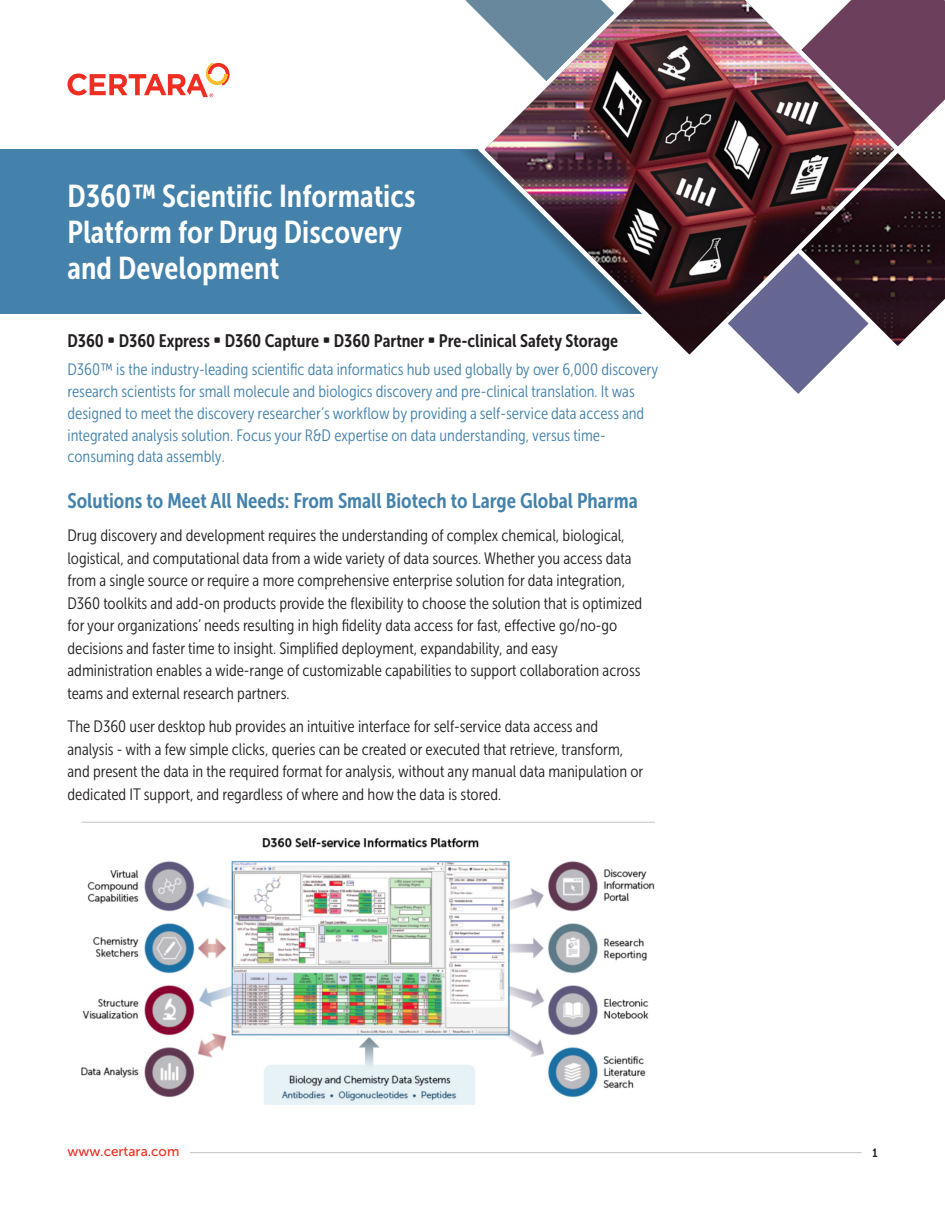
<style>
.page{position:relative;width:945px;height:1215px;background:#fff}
.page>*{position:absolute;margin:0;border:0;box-sizing:border-box;transform-origin:0 0}
.Brochure_Title{font:31.5px/36px "Museo Sans Cond 700";color:#fff}
.Brochure_Title-2{font:21px "Museo Sans Cond 700";color:#4482ac}
.Brochure_Title-3{font:18px "Museo Sans Cond 700";color:#231f20}
.Brochure_Title-4{font:16.5px/22.5px "Museo Sans Cond 300";color:#231f20}
.Brochure_Title-5{font:16.5px/21.8px "Museo Sans Cond 300";color:#4482ac}
.t1{font:13.5px "Museo Sans 500";color:#ee2e22}
.t2{font:12px "Museo Sans Cond 700";color:#231f20}
.s1{font-family:"Agency FB"}
</style>
<div class="page">
<hr style="left:190px;top:1152px;width:672px;height:1px;background:#c7c8ca">
<div style="left:0;top:150px;width:679px;height:164px;background:#4482ac"></div>
<svg style="left:68px;top:62px;width:162px;height:35px"></svg>
<img style="left:475px;top:0;width:243px;height:355px">
<img style="left:718px;top:0;width:227px;height:394px">
<img style="left:81px;top:821px;width:574px;height:283px">
<p class="Brochure_Title" style="left:68px;top:179px;width:349px">D360™ Scientific Informatics<br>Platform for Drug Discovery and Development</p>
<p class="Brochure_Title-3" style="left:68px;top:331px;width:552px">D360 <span class="s1">•</span> D360 Express <span class="s1">•</span> D360 Capture <span class="s1">•</span> D360 Partner <span class="s1">•</span> Pre-clinical Safety Storage</p>
<p class="Brochure_Title-5" style="left:68px;top:359px;width:592px">D360™ is the industry-leading scientific data informatics hub used globally by over 6,000 discovery research scientists for small molecule and biologics discovery and pre-clinical translation. It was designed to meet the discovery researcher’s workflow by providing a self-service data access and integrated analysis solution. Focus your R&amp;D expertise on data understanding, versus time&shy;consuming data assembly.</p>
<p class="Brochure_Title-2" style="left:68px;top:489px;width:572px">Solutions to Meet All Needs: From Small Biotech to Large Global Pharma</p>
<p class="Brochure_Title-4" style="left:68px;top:525px;width:576px">Drug discovery and development requires the understanding of complex chemical, biological, logistical, and computational data from a wide variety of data sources. Whether you access data from a single source or require a more comprehensive enterprise solution for data integration, D360 toolkits and add-on products provide the flexibility to choose the solution that is optimized for your organizations’ needs resulting in high fidelity data access for fast, effective go/no-go decisions and faster time to insight. Simplified deployment, expandability, and easy administration enables a wide-range of customizable capabilities to support collaboration across teams and external research partners.</p>
<p class="Brochure_Title-4" style="left:68px;top:715px;width:577px">The D360 user desktop hub provides an intuitive interface for self-service data access and analysis - with a few simple clicks, queries can be created or executed that retrieve, transform, and present the data in the required format for analysis, without any manual data manipulation or dedicated IT support, and regardless of where and how the data is stored.</p>
<p class="t1" style="left:68px;top:1144px;width:113px">www.certara.com</p>
<p class="t2" style="left:872px;top:1146px;width:7px">1</p>
</div>
